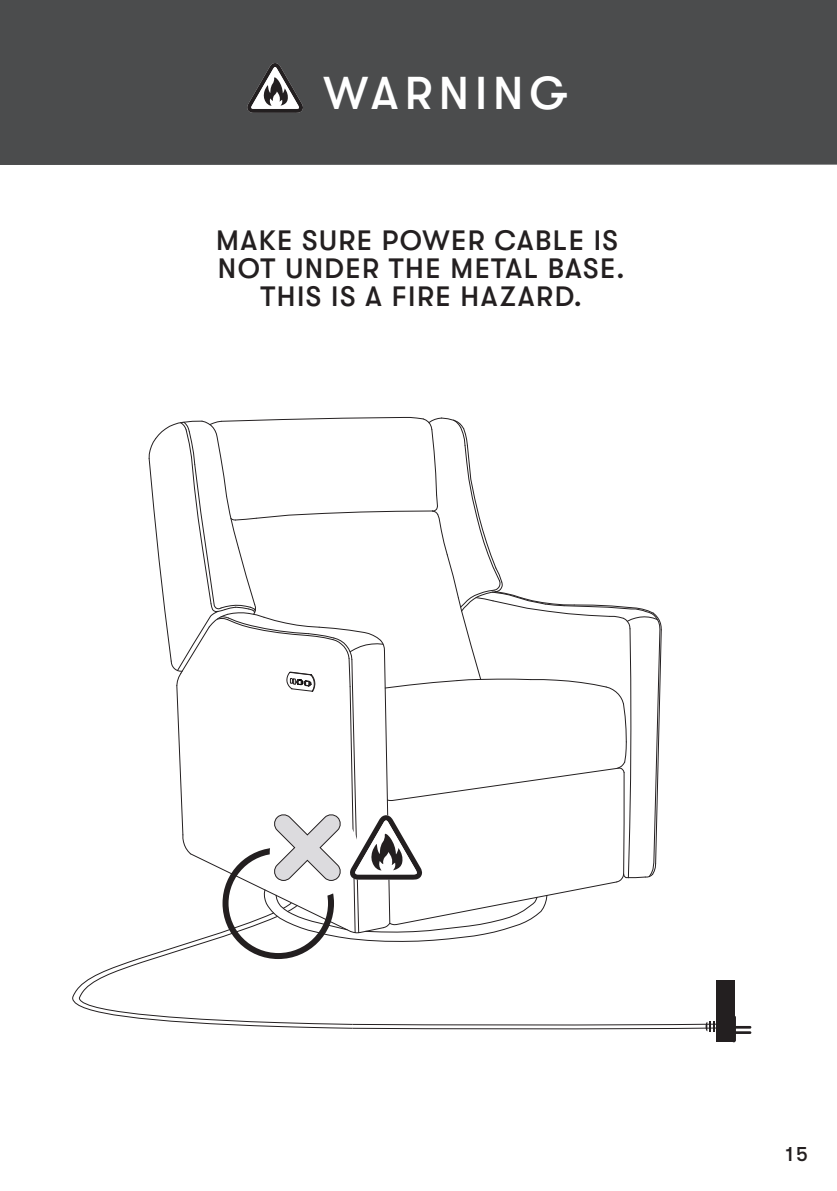
<style>
.page{position:relative;width:837px;height:1191px;background:#fff}
.page>*{position:absolute;margin:0;border:0;box-sizing:border-box;transform-origin:0 0}
.t1{font:500 46px "GT Walsheim";letter-spacing:.13em;color:#fff}
.t2{font:500 28px/28px "GT Walsheim";letter-spacing:.05em;color:#231f20;text-align:center}
.t3{font:500 20px "GT Walsheim";color:#231f20}
</style>
<div class="page">
<div style="left:0;top:0;width:836px;height:165px;background:#4b4c4d"></div>
<svg style="left:247px;top:63px;width:56px;height:50px"></svg>
<svg style="left:72px;top:416px;width:679px;height:626px"></svg>
<h1 class="t1" style="left:323px;top:68px;width:246px">WARNING</h1>
<p class="t2" style="left:216px;top:226px;width:410px">MAKE SURE POWER CABLE IS<br>NOT UNDER THE METAL BASE.<br>THIS IS A FIRE HAZARD.</p>
<p class="t3" style="left:785px;top:1142px;width:24px">15</p>
</div>
